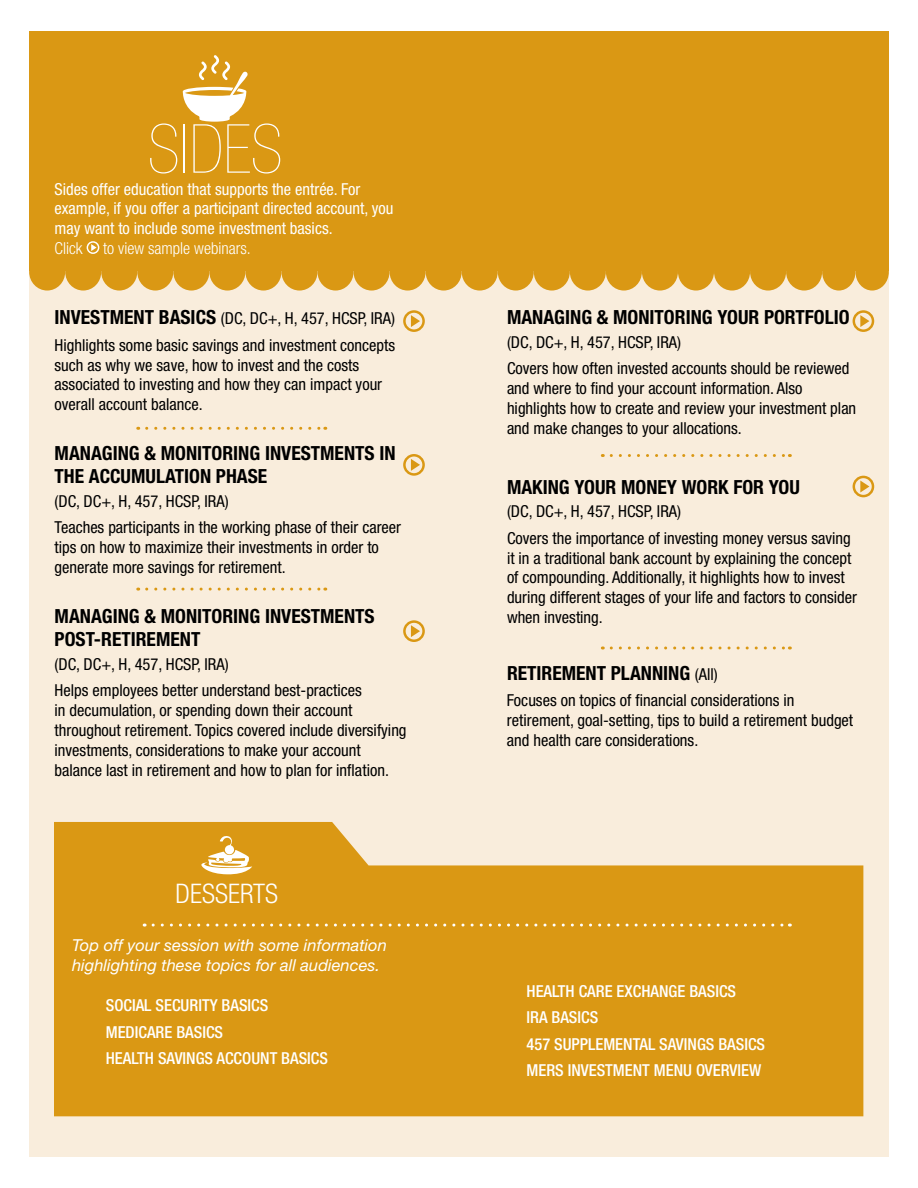
<style>
.page{position:relative;width:918px;height:1188px;background:#fff}
.page>*{position:absolute;margin:0;border:0;box-sizing:border-box;transform-origin:0 0}
.t1{font:200 condensed 67.8px "Helvetica Neue LT Std";color:#fff}
.t2{font:300 condensed 27px "Helvetica Neue LT Std";color:#fff}
.t3{font:700 condensed 19.5px/23.4px "Helvetica Neue LT Std";color:#000}
.t4{font:condensed 16.5px/19.8px "Helvetica Neue LT Std";color:#000}
.t5{font:500 condensed 16.5px/26.5px "Helvetica Neue LT Std";color:#fff}
.t6{font:condensed 16.5px/19.8px "Helvetica Neue LT Std";color:#fff}
.t7{font:italic 16.5px/19.8px "Helvetica Neue LT Std";color:#fff}
.t8{font:300 condensed 16.5px "Helvetica Neue LT Std";color:#fff}
.s1{font-weight:700;font-size:19.5px}
.s2{font-weight:400;font-size:16.5px}
</style>
<div class="page">
<div style="left:29px;top:31px;width:860px;height:1126px;background:#f9eddc"></div>
<div style="left:29px;top:253px;width:36px;height:38px;background:#da9814;border-radius:50%"></div>
<div style="left:318px;top:253px;width:36px;height:38px;background:#da9814;border-radius:50%"></div>
<div style="left:173px;top:253px;width:36px;height:38px;background:#da9814;border-radius:50%"></div>
<div style="left:101px;top:253px;width:36px;height:38px;background:#da9814;border-radius:50%"></div>
<div style="left:390px;top:253px;width:36px;height:38px;background:#da9814;border-radius:50%"></div>
<div style="left:245px;top:253px;width:36px;height:38px;background:#da9814;border-radius:50%"></div>
<div style="left:65px;top:253px;width:36px;height:38px;background:#da9814;border-radius:50%"></div>
<div style="left:354px;top:253px;width:36px;height:38px;background:#da9814;border-radius:50%"></div>
<div style="left:209px;top:253px;width:36px;height:38px;background:#da9814;border-radius:50%"></div>
<div style="left:137px;top:253px;width:36px;height:38px;background:#da9814;border-radius:50%"></div>
<div style="left:281px;top:253px;width:37px;height:38px;background:#da9814;border-radius:50%"></div>
<div style="left:29px;top:31px;width:397px;height:240px;background:#da9814"></div>
<div style="left:426px;top:253px;width:36px;height:38px;background:#da9814;border-radius:50%"></div>
<div style="left:714px;top:253px;width:36px;height:38px;background:#da9814;border-radius:50%"></div>
<div style="left:570px;top:253px;width:36px;height:38px;background:#da9814;border-radius:50%"></div>
<div style="left:498px;top:253px;width:36px;height:38px;background:#da9814;border-radius:50%"></div>
<div style="left:786px;top:253px;width:36px;height:38px;background:#da9814;border-radius:50%"></div>
<div style="left:642px;top:253px;width:36px;height:38px;background:#da9814;border-radius:50%"></div>
<div style="left:462px;top:253px;width:36px;height:38px;background:#da9814;border-radius:50%"></div>
<div style="left:750px;top:253px;width:36px;height:38px;background:#da9814;border-radius:50%"></div>
<div style="left:606px;top:253px;width:36px;height:38px;background:#da9814;border-radius:50%"></div>
<div style="left:534px;top:253px;width:36px;height:38px;background:#da9814;border-radius:50%"></div>
<div style="left:678px;top:253px;width:36px;height:38px;background:#da9814;border-radius:50%"></div>
<div style="left:426px;top:31px;width:396px;height:240px;background:#da9814"></div>
<div style="left:822px;top:253px;width:33px;height:38px;background:#da9814;border-radius:50%"></div>
<div style="left:855px;top:253px;width:34px;height:38px;background:#da9814;border-radius:50%"></div>
<div style="left:822px;top:31px;width:67px;height:240px;background:#da9814"></div>
<svg style="left:182px;top:55px;width:66px;height:67px"></svg>
<svg style="left:147px;top:427px;width:179px;height:3px"></svg>
<svg style="left:147px;top:588px;width:179px;height:3px"></svg>
<svg style="left:611px;top:454px;width:179px;height:3px"></svg>
<svg style="left:91px;top:244px;width:6px;height:7px"></svg>
<div style="left:87px;top:241px;width:12px;height:13px;border:1px solid #fff;border-radius:50%"></div>
<svg style="left:54px;top:822px;width:809px;height:294px;background:#dca027"></svg>
<svg style="left:201px;top:835px;width:51px;height:40px;background:#e7bd69"></svg>
<svg style="left:153px;top:924px;width:637px;height:3px;background:#e2af49"></svg>
<svg style="left:611px;top:646px;width:179px;height:4px"></svg>
<svg style="left:411px;top:315px;width:9px;height:12px"></svg>
<div style="left:403px;top:310px;width:22px;height:22px;border:2px solid #da9814;border-radius:50%"></div>
<svg style="left:860px;top:315px;width:9px;height:12px"></svg>
<div style="left:853px;top:310px;width:21px;height:22px;border:2px solid #da9814;border-radius:50%"></div>
<svg style="left:860px;top:481px;width:9px;height:11px"></svg>
<div style="left:853px;top:476px;width:21px;height:21px;border:2px solid #da9814;border-radius:50%"></div>
<svg style="left:411px;top:625px;width:9px;height:12px"></svg>
<div style="left:403px;top:620px;width:22px;height:22px;border:2px solid #da9814;border-radius:50%"></div>
<svg style="left:411px;top:459px;width:9px;height:12px"></svg>
<div style="left:403px;top:454px;width:22px;height:22px;border:2px solid #da9814;border-radius:50%"></div>
<h1 class="t1" style="left:148px;top:112px;width:136px">SIDES</h1>
<p class="t6" style="left:55px;top:179px;width:340px">Sides offer education that supports the entrée. For example, if you offer a participant directed account, you may want to include some investment basics.</p>
<p class="t8" style="left:55px;top:239px;width:30px">Click</p>
<p class="t8" style="left:103px;top:239px;width:149px">to view sample webinars.</p>
<p class="t4" style="left:55px;top:305px;width:342px;line-height:26.5px"><span class="s1">INVESTMENT BASICS</span> (DC, DC+, H, 457, HCSP, IRA)<br>Highlights some basic savings and investment concepts</p>
<p class="t4" style="left:55px;top:355px;width:329px">such as why we save, how to invest and the costs associated to investing and how they can impact your overall account balance.</p>
<p class="t3" style="left:55px;top:441px;width:343px">MANAGING &amp; MONITORING INVESTMENTS IN<br>THE ACCUMULATION PHASE</p>
<p class="t4" style="left:55px;top:488px;width:348px;line-height:26.5px">(DC, DC+, H, 457, HCSP, IRA)<br>Teaches participants in the working phase of their career</p>
<p class="t4" style="left:55px;top:537px;width:326px">tips on how to maximize their investments in order to generate more savings for retirement.</p>
<p class="t3" style="left:55px;top:604px;width:322px">MANAGING &amp; MONITORING INVESTMENTS<br>POST-RETIREMENT</p>
<p class="t4" style="left:55px;top:651px;width:309px;line-height:26.5px">(DC, DC+, H, 457, HCSP, IRA)<br>Helps employees better understand best-practices</p>
<p class="t4" style="left:55px;top:700px;width:354px">in decumulation, or spending down their account throughout retirement. Topics covered include diversifying investments, considerations to make your account balance last in retirement and how to plan for inflation.</p>
<h2 class="t2" style="left:176px;top:878px;width:104px">DESSERTS</h2>
<p class="t7" style="left:72px;top:935px;width:316px">Top off your session with some information highlighting these topics for all audiences.</p>
<p class="t5" style="left:106px;top:992px;width:224px">SOCIAL SECURITY BASICS<br>MEDICARE BASICS<br>HEALTH SAVINGS ACCOUNT BASICS</p>
<p class="t3" style="left:507px;top:305px;width:344px">MANAGING &amp; MONITORING YOUR PORTFOLIO</p>
<p class="t4" style="left:507px;top:328px;width:344px;line-height:26.5px">(DC, DC+, H, 457, HCSP, IRA)<br>Covers how often invested accounts should be reviewed</p>
<p class="t4" style="left:507px;top:378px;width:351px">and where to find your account information. Also highlights how to create and review your investment plan and make changes to your allocations.</p>
<p class="t3" style="left:507px;top:475px;width:294px">MAKING YOUR MONEY WORK FOR YOU</p>
<p class="t4" style="left:507px;top:498px;width:345px;line-height:26.5px">(DC, DC+, H, 457, HCSP, IRA)<br>Covers the importance of investing money versus saving</p>
<p class="t4" style="left:507px;top:548px;width:352px">it in a traditional bank account by explaining the concept of compounding. Additionally, it highlights how to invest during different stages of your life and factors to consider when investing.</p>
<p class="t3" style="left:507px;top:661px;width:212px">RETIREMENT PLANNING <span class="s2">(All)</span></p>
<p class="t4" style="left:507px;top:690px;width:348px">Focuses on topics of financial considerations in retirement, goal-setting, tips to build a retirement budget and health care considerations.</p>
<p class="t5" style="left:526px;top:977px;width:240px">HEALTH CARE EXCHANGE BASICS<br>IRA BASICS<br>457 SUPPLEMENTAL SAVINGS BASICS<br>MERS INVESTMENT MENU OVERVIEW</p>
</div>
